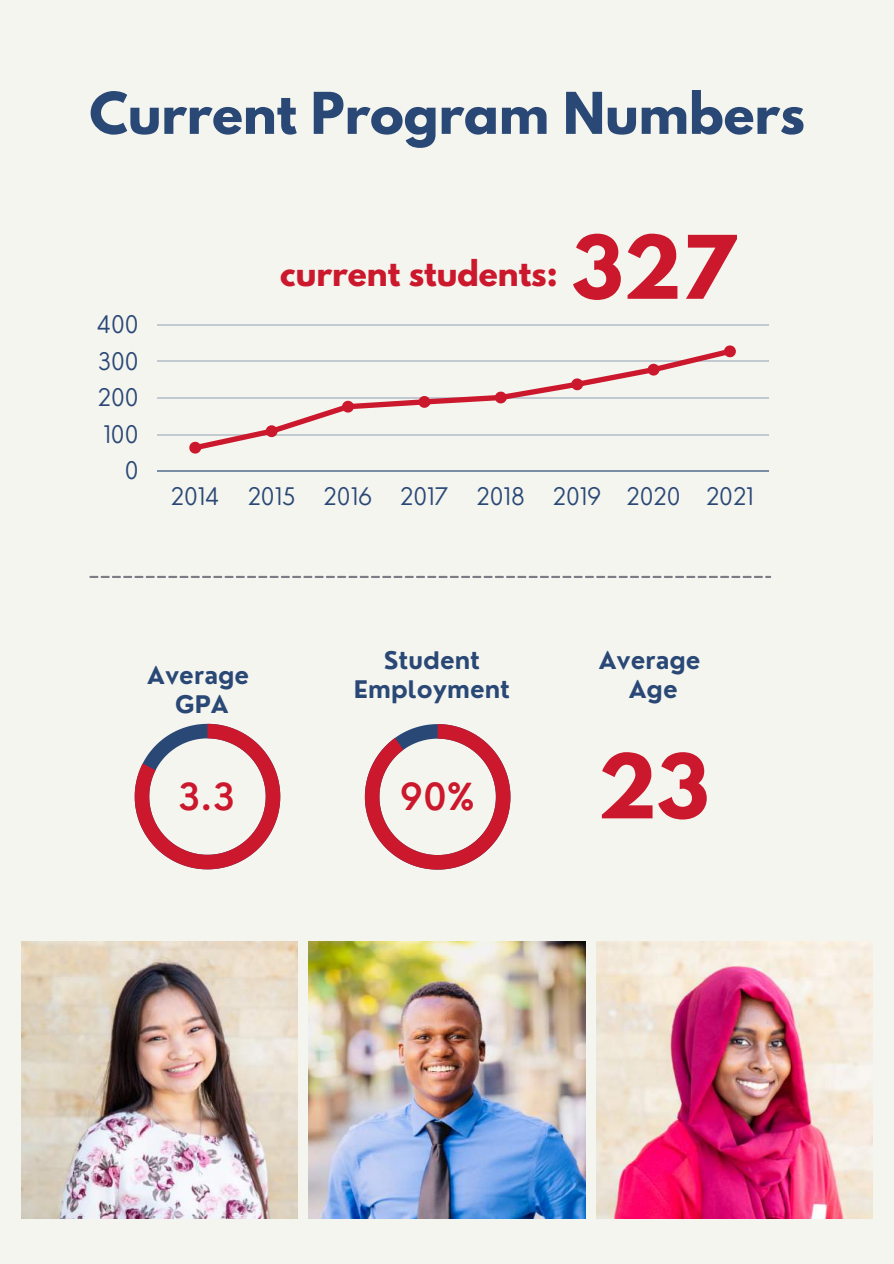
<style>
.page{position:relative;width:894px;height:1264px;background:#fff}
.page>*{position:absolute;margin:0;border:0;box-sizing:border-box;transform-origin:0 0}
.t1{font:700 78.75px "League Spartan";color:#cb182d}
.t2{font:700 77.55px "League Spartan";color:#cb182d}
.t3{font:700 51px "League Spartan";color:#2a4876}
.t4{font:600 36.3px "Nourd";color:#cb182d}
.t5{font:600 36.15px "Nourd";color:#cb182d}
.t6{font:700 31.5px "League Spartan";color:#cb182d}
.t7{font:300 23.55px/36.6px "Nourd";color:#2a4876;text-align:right}
.t8{font:700 23.55px/29.2px "Nourd";color:#2a4876;text-align:center}
</style>
<div class="page">
<div style="left:0;top:0;width:893px;height:1263px;background:#f5f5ef"></div>
<img style="left:22px;top:941px;width:275px;height:277px">
<img style="left:309px;top:941px;width:276px;height:277px">
<img style="left:596px;top:941px;width:276px;height:277px">
<svg style="left:135px;top:723px;width:145px;height:146px"></svg>
<hr style="left:157px;top:324px;width:611px;height:1px;background:#2a4876">
<hr style="left:157px;top:360px;width:611px;height:2px;background:#2a4876">
<hr style="left:157px;top:397px;width:611px;height:1px;background:#2a4876">
<hr style="left:157px;top:434px;width:611px;height:1px;background:#2a4876">
<hr style="left:157px;top:470px;width:611px;height:2px;background:#2a4876">
<svg style="left:189px;top:345px;width:546px;height:108px"></svg>
<svg style="left:365px;top:724px;width:145px;height:145px"></svg>
<svg style="left:89px;top:576px;width:682px;height:2px"></svg>
<h3 class="t3" style="left:89px;top:88px;width:716px">Current Program Numbers</h3>
<p class="t7" style="left:97px;top:306px;width:43px">400<br>300<br>200<br>100<br>0</p>
<h3 class="t6" style="left:280px;top:258px;width:279px">current students:</h3>
<h2 class="t2" style="left:571px;top:229px;width:165px">327</h2>
<p class="t7" style="left:171px;top:478px;width:584px">2014 2015 2016 2017 2018 2019 2020 2021</p>
<p class="t8" style="left:147px;top:660px;width:103px">Average<br>GPA</p>
<h3 class="t5" style="left:178px;top:774px;width:58px">3.3</h3>
<p class="t8" style="left:354px;top:645px;width:158px">Student<br>Employment</p>
<p class="t8" style="left:598px;top:645px;width:103px">Average<br>Age</p>
<h3 class="t4" style="left:400px;top:774px;width:76px">90%</h3>
<h1 class="t1" style="left:597px;top:747px;width:113px">23</h1>
</div>
